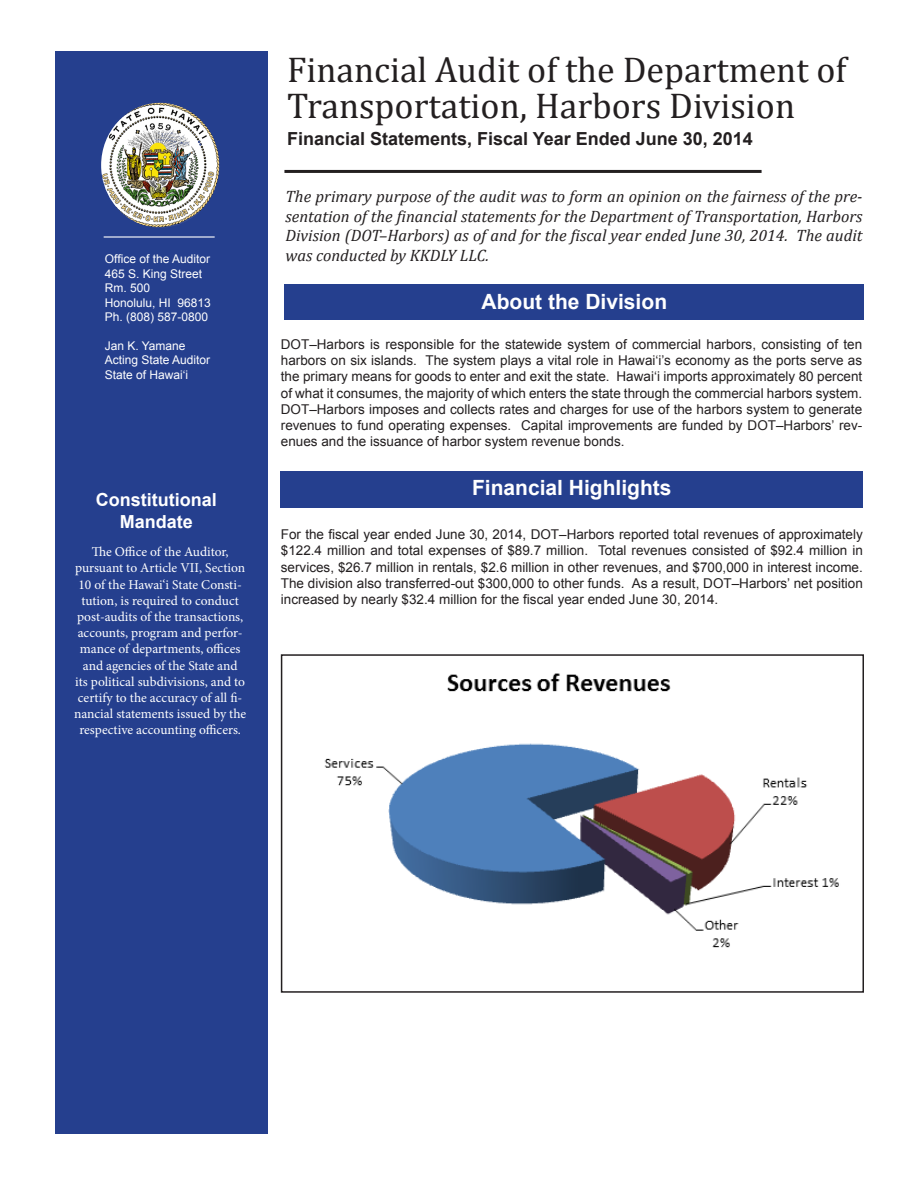
<style>
.page{position:relative;width:918px;height:1188px;background:#fff}
.page>*{position:absolute;margin:0;border:0;box-sizing:border-box;transform-origin:0 0}
.SS_Report_Title{font:36px/36px "Cambria";color:#231f20}
.t1{font:700 21px "Arial";color:#fff}
.SS_Report_Title-2{font:700 18px "Arial";color:#231f20}
.t2{font:700 18px/21.6px "Arial";color:#fff;text-align:center}
.t3{font:italic 16.5px/19.8px "Cambria";color:#231f20;text-align:justify}
.t4{font:13.5px/16.2px "Arial";color:#231f20;text-align:justify}
.t5{font:13.5px/16.2px "Minion Pro";color:#fff;text-align:center}
.t6{font:12px "Arial";color:#fff}
</style>
<div class="page">
<div style="left:55px;top:51px;width:212px;height:1083px;background:#253f8e"></div>
<div style="left:284px;top:284px;width:580px;height:36px;background:#253f8e"></div>
<img style="left:101px;top:103px;width:118px;height:124px">
<div style="left:281px;top:471px;width:582px;height:36px;background:#253f8e"></div>
<hr style="left:104px;top:236px;width:111px;height:2px;background:#fff">
<hr style="left:284px;top:170px;width:478px;height:3px;background:#231f20">
<img style="left:324px;top:673px;width:515px;height:275px">
<div style="left:281px;top:654px;width:583px;height:339px;border:2px solid #231f20"></div>
<p class="SS_Report_Title" style="left:287px;top:52px;width:561px">Financial Audit of the Department of<br>Transportation, Harbors Division</p>
<p class="SS_Report_Title-2" style="left:287px;top:127px;width:467px">Financial Statements, Fiscal Year Ended June 30, 2014</p>
<p class="t3" style="left:286px;top:186px;width:579px">The primary purpose of the audit was to form an opinion on the fairness of the pre&shy;sentation of the financial statements for the Department of Transportation, Harbors Division (DOT–Harbors) as of and for the fiscal year ended June 30, 2014. The audit</p>
<p class="t6" style="left:105px;top:251px;width:107px">Office of the Auditor</p>
<p class="t3" style="left:286px;top:245px;width:205px">was conducted by KKDLY LLC.</p>
<p class="t6" style="left:105px;top:266px;width:99px">465 S. King Street</p>
<p class="t6" style="left:105px;top:280px;width:47px">Rm. 500</p>
<p class="t6" style="left:105px;top:294px;width:108px">Honolulu, HI 96813</p>
<p class="t6" style="left:105px;top:309px;width:105px">Ph. (808) 587-0800</p>
<p class="t6" style="left:105px;top:338px;width:82px">Jan K. Yamane</p>
<p class="t6" style="left:105px;top:352px;width:107px">Acting State Auditor</p>
<p class="t6" style="left:105px;top:366px;width:85px">State of Hawai‘i</p>
<p class="t1" style="left:482px;top:287px;width:187px">About the Division</p>
<p class="t4" style="left:281px;top:336px;width:583px">DOT–Harbors is responsible for the statewide system of commercial harbors, consisting of ten harbors on six islands. The system plays a vital role in Hawai‘i’s economy as the ports serve as the primary means for goods to enter and exit the state. Hawai‘i imports approximately 80 percent of what it consumes, the majority of which enters the state through the commercial harbors system.<br>DOT–Harbors imposes and collects rates and charges for use of the harbors system to generate revenues to fund operating expenses. Capital improvements are funded by DOT–Harbors’ rev&shy;enues and the issuance of harbor system revenue bonds.</p>
<p class="t2" style="left:96px;top:490px;width:122px">Constitutional<br>Mandate</p>
<p class="t5" style="left:74px;top:544px;width:174px">The Office of the Auditor, pursuant to Article VII, Section<br>10 of the Hawai‘i State Consti&shy;tution, is required to conduct post-audits of the transactions, accounts, program and perfor&shy;mance of departments, offices and agencies of the State and<br>its political subdivisions, and to certify to the accuracy of all fi&shy;nancial statements issued by the respective accounting officers.</p>
<p class="t1" style="left:472px;top:474px;width:201px">Financial Highlights</p>
<p class="t4" style="left:281px;top:526px;width:584px">For the fiscal year ended June 30, 2014, DOT–Harbors reported total revenues of approximately $122.4 million and total expenses of $89.7 million. Total revenues consisted of $92.4 million in services, $26.7 million in rentals, $2.6 million in other revenues, and $700,000 in interest income.<br>The division also transferred-out $300,000 to other funds. As a result, DOT–Harbors’ net position increased by nearly $32.4 million for the fiscal year ended June 30, 2014.</p>
</div>
